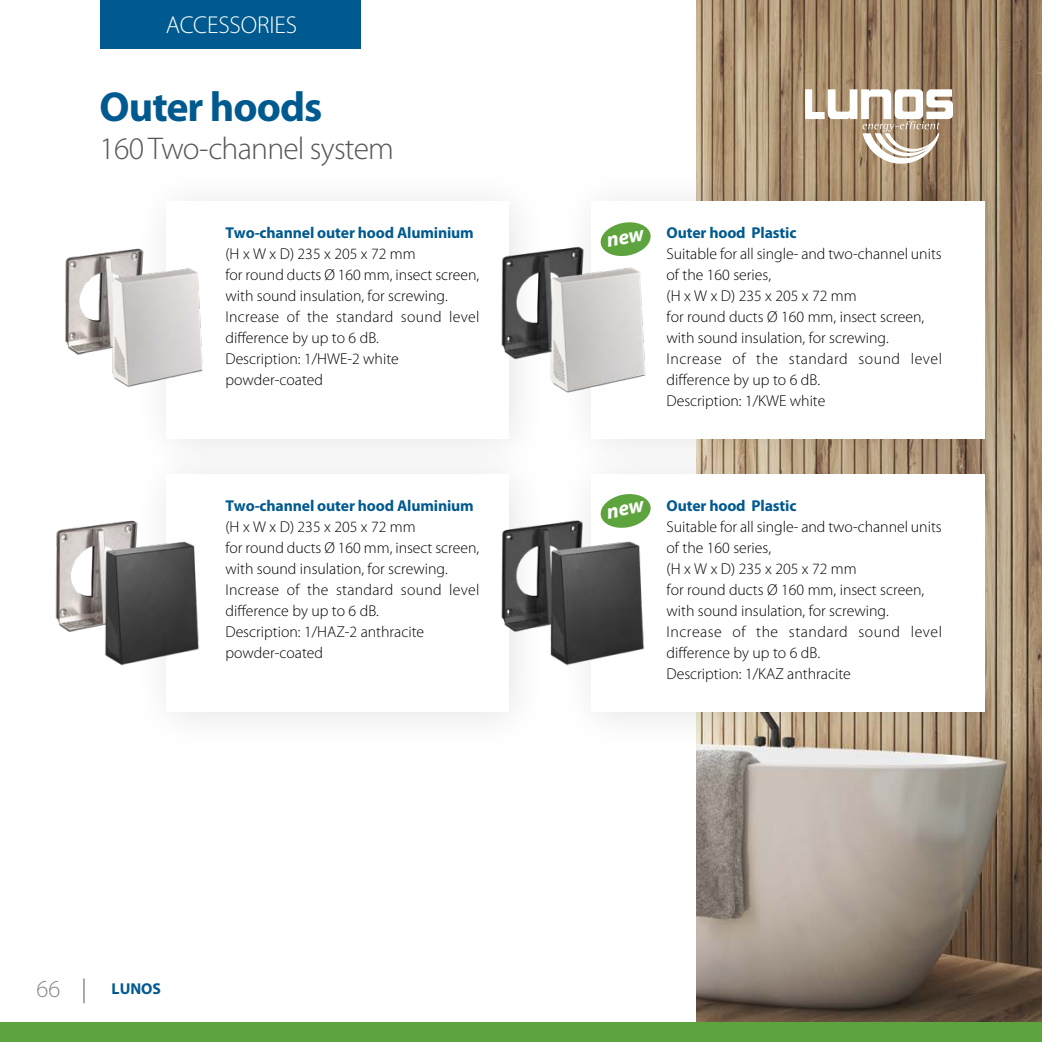
<style>
.page{position:relative;width:1042px;height:1042px;background:#fff}
.page>*{position:absolute;margin:0;border:0;box-sizing:border-box;transform-origin:0 0}
.t1{font:700 42px "Myriad Pro";letter-spacing:-.025em;color:#005a8f}
.t2{font:300 31.5px "Myriad Pro";letter-spacing:-.025em;color:#565656}
.t3{font:300 24.5px "Myriad Pro";letter-spacing:-.005em;color:#fff}
.t4{font:300 24.5px "Myriad Pro";color:#878786}
.t5{font:300 15.75px/21px "Myriad Pro";color:#000}
.t6{font:700 15.75px "Myriad Pro";letter-spacing:-.01em;color:#005a8f}
</style>
<div class="page">
<img style="left:696px;top:0;width:346px;height:1022px">
<div style="left:0;top:1022px;width:1042px;height:20px;background:#5da43e"></div>
<div style="left:100px;top:0;width:260px;height:49px;background:#005a8f"></div>
<svg style="left:805px;top:89px;width:148px;height:75px"></svg>
<div style="left:555px;top:438px;width:472px;height:316px;background:#000;opacity:.11"></div>
<div style="left:591px;top:474px;width:394px;height:237px;background:#fff"></div>
<div style="left:555px;top:165px;width:472px;height:316px;background:#000;opacity:.11"></div>
<div style="left:591px;top:201px;width:394px;height:237px;background:#fff"></div>
<img style="left:501px;top:488px;width:144px;height:205px">
<div style="left:130px;top:165px;width:421px;height:316px;background:#fbfbfb"></div>
<div style="left:166px;top:201px;width:342px;height:237px;background:#fff"></div>
<img style="left:501px;top:241px;width:145px;height:178px">
<img style="left:65px;top:248px;width:138px;height:139px">
<img style="left:55px;top:513px;width:144px;height:159px">
<svg style="left:84px;top:978px;width:1px;height:25px"></svg>
<svg style="left:599px;top:492px;width:52px;height:38px"></svg>
<svg style="left:599px;top:222px;width:52px;height:36px"></svg>
<h3 class="t3" style="left:166px;top:11px;width:133px">ACCESSORIES</h3>
<h1 class="t1" style="left:100px;top:79px;width:224px">Outer hoods</h1>
<h2 class="t2" style="left:100px;top:131px;width:296px">160 Two-channel system</h2>
<p class="t6" style="left:225px;top:222px;width:250px">Two-channel outer hood Aluminium</p>
<p class="t5" style="left:225px;top:243px;width:255px">(H x W x D) 235 x 205 x 72 mm<br>for round ducts Ø 160 mm, insect screen, with sound insulation, for screwing.<br>Increase of the standard sound level difference by up to 6 dB.<br>Description: 1/HWE-2 white powder-coated</p>
<p class="t6" style="left:225px;top:495px;width:250px">Two-channel outer hood Aluminium</p>
<p class="t5" style="left:225px;top:516px;width:255px">(H x W x D) 235 x 205 x 72 mm<br>for round ducts Ø 160 mm, insect screen, with sound insulation, for screwing.<br>Increase of the standard sound level difference by up to 6 dB.<br>Description: 1/HAZ-2 anthracite powder-coated</p>
<h3 class="t4" style="left:37px;top:975px;width:25px">66</h3>
<p class="t6" style="left:112px;top:978px;width:51px">LUNOS</p>
<p class="t6" style="left:666px;top:222px;width:131px">Outer hood Plastic</p>
<p class="t5" style="left:666px;top:243px;width:277px">Suitable for all single- and two-channel units of the 160 series,<br>(H x W x D) 235 x 205 x 72 mm<br>for round ducts Ø 160 mm, insect screen, with sound insulation, for screwing.<br>Increase of the standard sound level difference by up to 6 dB.<br>Description: 1/KWE white</p>
<p class="t6" style="left:666px;top:495px;width:131px">Outer hood Plastic</p>
<p class="t5" style="left:666px;top:516px;width:277px">Suitable for all single- and two-channel units of the 160 series,<br>(H x W x D) 235 x 205 x 72 mm<br>for round ducts Ø 160 mm, insect screen, with sound insulation, for screwing.<br>Increase of the standard sound level difference by up to 6 dB.<br>Description: 1/KAZ anthracite</p>
</div>
